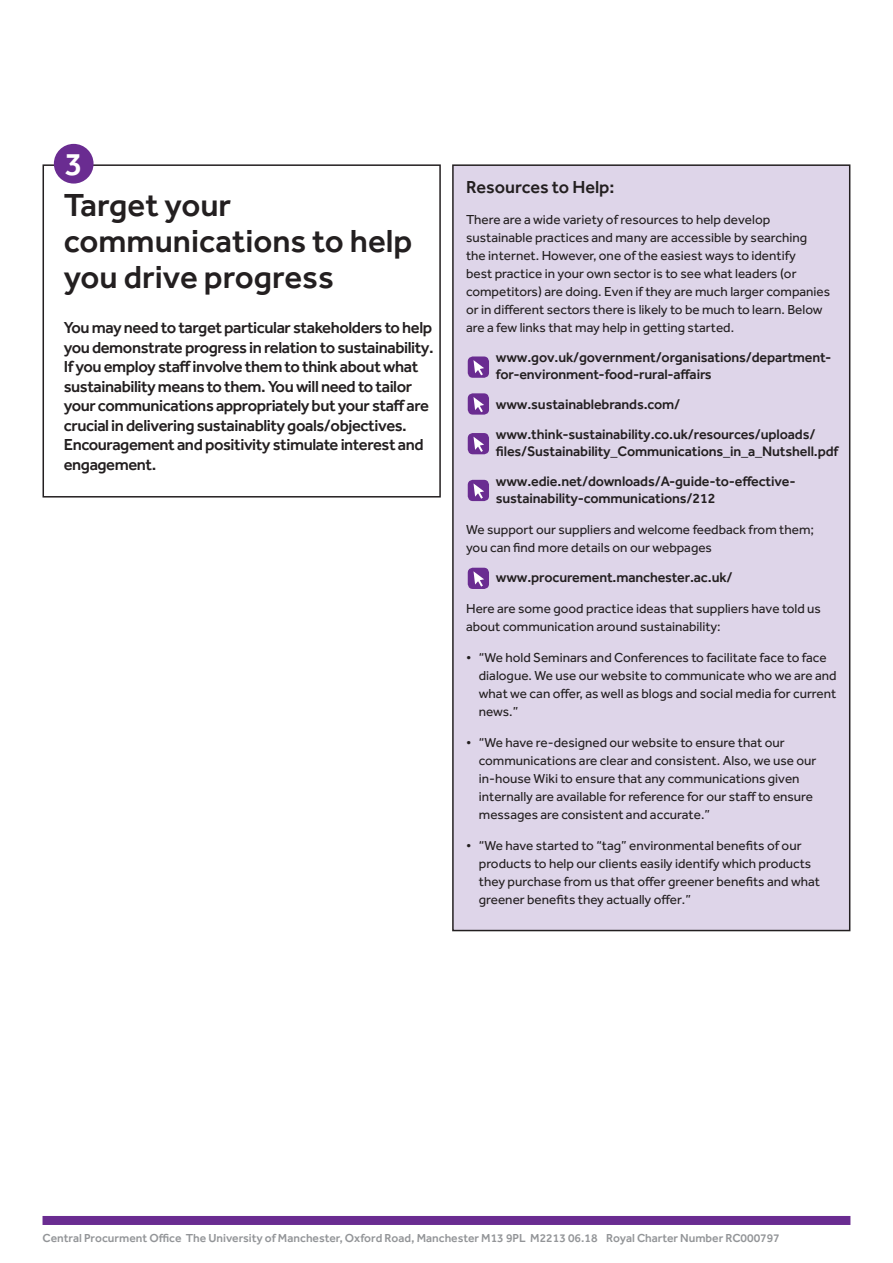
<style>
.page{position:relative;width:893px;height:1263px;background:#fff}
.page>*{position:absolute;margin:0;border:0;box-sizing:border-box;transform-origin:0 0}
.t1{font:500 33px/36px "Effra";color:#231f20}
.t2{font:500 33px "Effra";color:#fff}
.t3{font:500 18px "Effra";color:#231f20}
.t4{font:500 16.5px/19.5px "Effra";letter-spacing:-.025em;color:#231f20}
.t5{font:500 14.25px/17.1px "Effra";letter-spacing:-.01em;color:#231f20}
.t6{font:13.5px/18px "Effra";color:#231f20}
.t7{font:500 12px "Effra";color:#939598}
</style>
<div class="page">
<div style="left:43px;top:164px;width:398px;height:333px;border:2px solid #231f20"></div>
<div style="left:453px;top:165px;width:397px;height:765px;background:#ded5e9"></div>
<div style="left:452px;top:164px;width:398px;height:767px;border:2px solid #231f20"></div>
<div style="left:43px;top:1216px;width:807px;height:9px;background:#6a2c91"></div>
<div style="left:468px;top:356px;width:21px;height:22px;background:#6a2c91;border-radius:5px"></div>
<svg style="left:473px;top:360px;width:11px;height:15px"></svg>
<div style="left:468px;top:393px;width:21px;height:22px;background:#6a2c91;border-radius:5px"></div>
<svg style="left:473px;top:397px;width:11px;height:15px"></svg>
<div style="left:468px;top:480px;width:21px;height:21px;background:#6a2c91;border-radius:5px"></div>
<svg style="left:473px;top:483px;width:11px;height:16px"></svg>
<div style="left:468px;top:433px;width:21px;height:21px;background:#6a2c91;border-radius:5px"></div>
<svg style="left:473px;top:437px;width:11px;height:15px"></svg>
<div style="left:468px;top:568px;width:21px;height:21px;background:#6a2c91;border-radius:5px"></div>
<svg style="left:473px;top:571px;width:11px;height:16px"></svg>
<div style="left:54px;top:144px;width:40px;height:40px;background:#6a2c91;border-radius:50%"></div>
<p class="t2" style="left:65px;top:144px;width:19px">3</p>
<p class="t1" style="left:64px;top:186px;width:350px">Target your communications to help you drive progress</p>
<p class="t4" style="left:64px;top:317px;width:371px">You may need to target particular stakeholders to help you demonstrate progress in relation to sustainability.<br>If you employ staff involve them to think about what sustainability means to them. You will need to tailor your communications appropriately but your staff are crucial in delivering sustainablity goals/objectives.<br>Encouragement and positivity stimulate interest and engagement.</p>
<p class="t3" style="left:466px;top:177px;width:150px">Resources to Help:</p>
<p class="t6" style="left:466px;top:210px;width:366px">There are a wide variety of resources to help develop sustainable practices and many are accessible by searching the internet. However, one of the easiest ways to identify<br>best practice in your own sector is to see what leaders (or competitors) are doing. Even if they are much larger companies or in different sectors there is likely to be much to learn. Below are a few links that may help in getting started.</p>
<p class="t5" style="left:496px;top:348px;width:337px">www.gov.uk/government/organisations/department&shy;for-environment-food-rural-affairs</p>
<p class="t5" style="left:496px;top:395px;width:186px">www.sustainablebrands.com/</p>
<p class="t5" style="left:496px;top:425px;width:344px">www.think-sustainability.co.uk/resources/uploads/ files/Sustainability_Communications_in_a_Nutshell.pdf</p>
<p class="t5" style="left:496px;top:472px;width:301px">www.edie.net/downloads/A-guide-to-effective&shy;sustainability-communications/212</p>
<p class="t6" style="left:466px;top:520px;width:349px">We support our suppliers and welcome feedback from them; you can find more details on our webpages</p>
<p class="t5" style="left:496px;top:569px;width:238px">www.procurement.manchester.ac.uk/</p>
<p class="t6" style="left:466px;top:599px;width:356px">Here are some good practice ideas that suppliers have told us about communication around sustainability:</p>
<p class="t6" style="left:479px;top:648px;width:359px;text-indent:-13px">• “We hold Seminars and Conferences to facilitate face to face dialogue. We use our website to communicate who we are and what we can offer, as well as blogs and social media for current news.”</p>
<p class="t6" style="left:479px;top:733px;width:339px;text-indent:-13px">• “We have re-designed our website to ensure that our communications are clear and consistent. Also, we use our in-house Wiki to ensure that any communications given internally are available for reference for our staff to ensure messages are consistent and accurate.”</p>
<p class="t6" style="left:479px;top:836px;width:343px;text-indent:-13px">• “We have started to “tag” environmental benefits of our products to help our clients easily identify which products they purchase from us that offer greener benefits and what greener benefits they actually offer.”</p>
<p class="t7" style="left:43px;top:1231px;width:739px">Central Procurment Office The University of Manchester, Oxford Road, Manchester M13 9PL M2213 06.18 Royal Charter Number RC000797</p>
</div>
